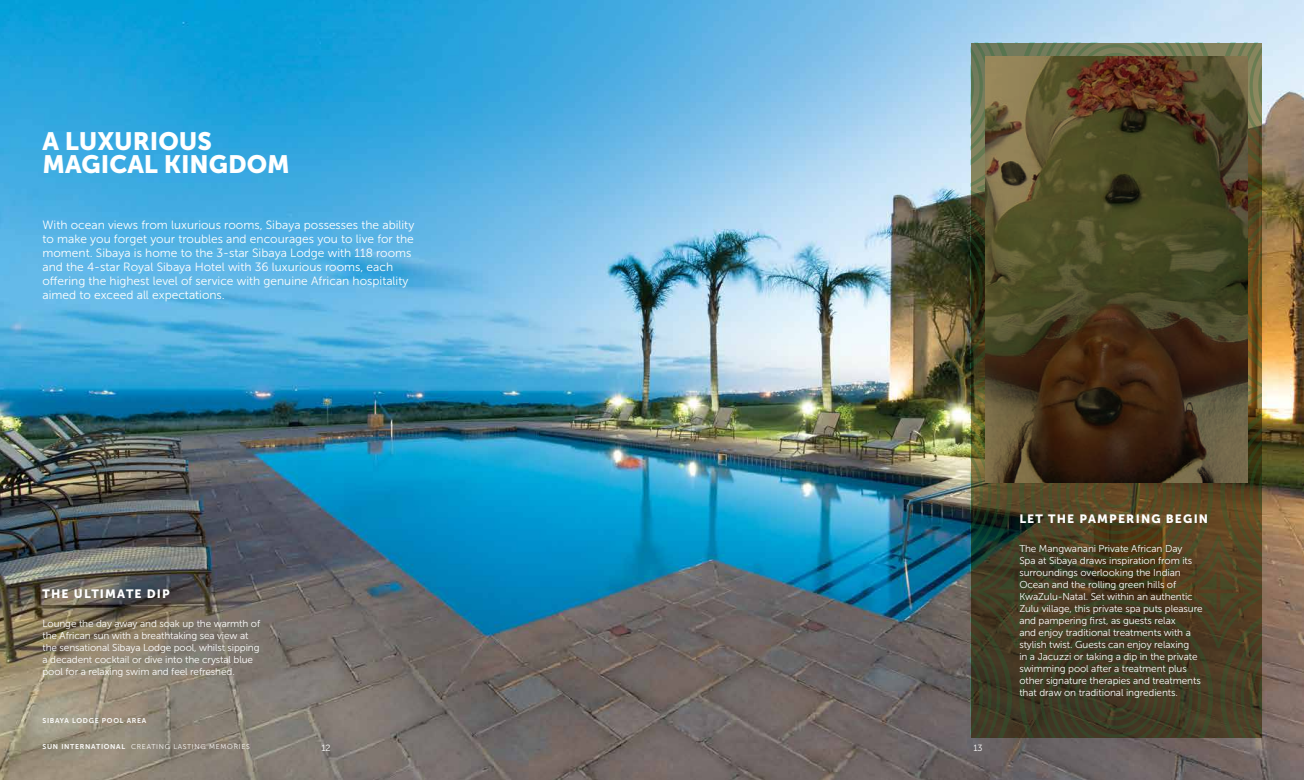
<style>
.page{position:relative;width:1304px;height:780px;background:#fff}
.page>*{position:absolute;margin:0;border:0;box-sizing:border-box;transform-origin:0 0}
.t1{font:25px/23px "Museo Sans 900";color:#fff}
.t2{font:12px/14px "Museo Sans 300";color:#fff}
.t3{font:12px "Museo Sans 900";letter-spacing:.1em;color:#fff}
.t4{font:10px/12px "Museo Sans 300";letter-spacing:-.01em;color:#fff}
.t5{font:9px "Museo Sans 300";color:#fff}
.t6{font:7px "Museo Sans 300";letter-spacing:.1em;color:#fff}
.t7{font:7px "Museo Sans 700";letter-spacing:.1em;color:#fff}
.s1{font-family:"Museo Sans 700"}
</style>
<div class="page">
<img style="left:0;top:0;width:1304px;height:780px">
<svg style="left:971px;top:43px;width:290px;height:694px;background:#4b4225"></svg>
<h1 class="t1" style="left:43px;top:130px;width:249px">A LUXURIOUS<br>MAGICAL KINGDOM</h1>
<p class="t2" style="left:43px;top:218px;width:373px">With ocean views from luxurious rooms, Sibaya possesses the ability to make you forget your troubles and encourages you to live for the moment. Sibaya is home to the 3-star Sibaya Lodge with 118 rooms and the 4-star Royal Sibaya Hotel with 36 luxurious rooms, each offering the highest level of service with genuine African hospitality aimed to exceed all expectations.</p>
<p class="t3" style="left:43px;top:586px;width:129px">THE ULTIMATE DIP</p>
<p class="t4" style="left:43px;top:617px;width:219px">Lounge the day away and soak up the warmth of the African sun with a breathtaking sea view at the sensational Sibaya Lodge pool, whilst sipping a decadent cocktail or dive into the crystal blue pool for a relaxing swim and feel refreshed.</p>
<p class="t7" style="left:43px;top:717px;width:105px">SIBAYA LODGE POOL AREA</p>
<p class="t6" style="left:43px;top:743px;width:209px"><span class="s1">SUN INTERNATIONAL</span> CREATING LASTING MEMORIES</p>
<p class="t5" style="left:321px;top:742px;width:11px">12</p>
<p class="t5" style="left:973px;top:742px;width:11px">13</p>
<p class="t3" style="left:1019px;top:512px;width:190px">LET THE PAMPERING BEGIN</p>
<p class="t4" style="left:1019px;top:542px;width:185px">The Mangwanani Private African Day<br>Spa at Sibaya draws inspiration from its surroundings overlooking the Indian Ocean and the rolling green hills of KwaZulu-Natal. Set within an authentic Zulu village, this private spa puts pleasure and pampering first, as guests relax<br>and enjoy traditional treatments with a stylish twist. Guests can enjoy relaxing<br>in a Jacuzzi or taking a dip in the private swimming pool after a treatment plus other signature therapies and treatments that draw on traditional ingredients.</p>
</div>
